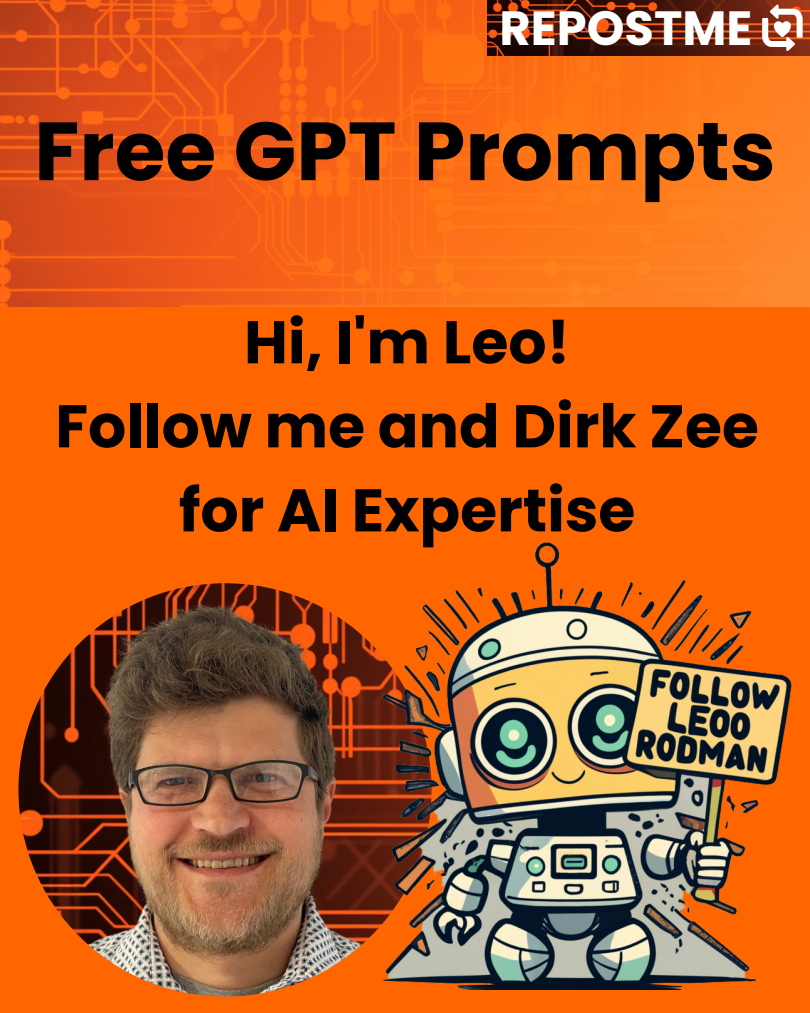
<style>
.page{position:relative;width:810px;height:1013px;background:#fff}
.page>*{position:absolute;margin:0;border:0;box-sizing:border-box;transform-origin:0 0}
.t1{font:700 82.4px "Poppins";color:#000}
.t2{font:700 60px/84px "Poppins";color:#000;text-align:center}
.t3{font:700 48px "Poppins";color:#fff}
</style>
<div class="page">
<div style="left:0;top:0;width:810px;height:1012px;background:#f60"></div>
<img style="left:18px;top:583px;width:414px;height:413px;border-radius:50%">
<img style="left:0;top:0;width:810px;height:306px">
<img style="left:487px;top:1px;width:323px;height:54px">
<svg style="left:762px;top:5px;width:41px;height:46px"></svg>
<img style="left:350px;top:542px;width:442px;height:447px">
<p class="t3" style="left:500px;top:-6px;width:254px">REPOSTME</p>
<p class="t1" style="left:34px;top:94px;width:743px">Free GPT Prompts</p>
<p class="t2" style="left:244px;top:300px;width:328px">Hi, I'm Leo!</p>
<p class="t2" style="left:55px;top:384px;width:705px">Follow me and Dirk Zee for AI Expertise</p>
</div>
